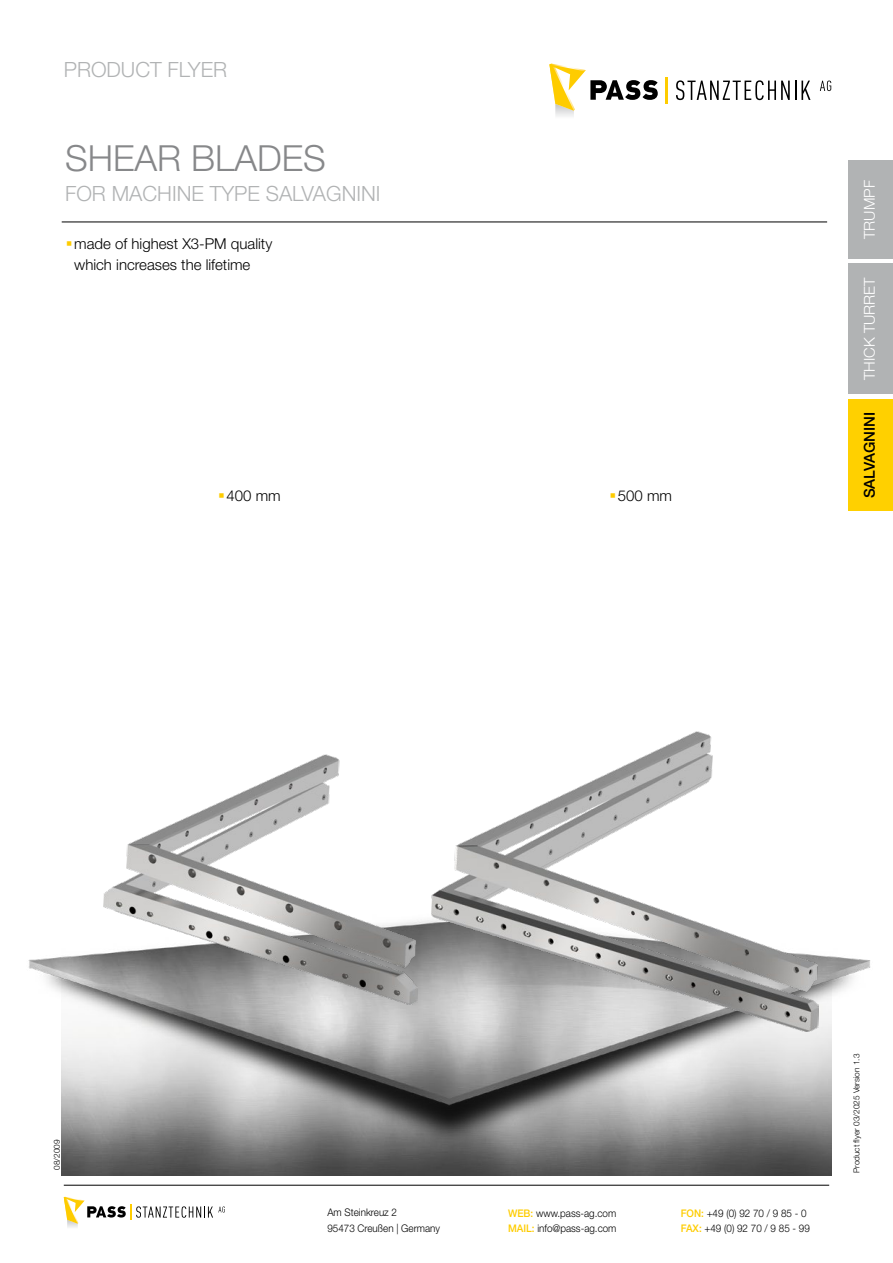
<style>
.page{position:relative;width:893px;height:1263px;background:#fff}
.page>*{position:absolute;margin:0;border:0;box-sizing:border-box;transform-origin:0 0}
.t1{font:300 36px "Helvetica Neue LT Std";color:#87888a}
.t2{font:300 21px "Helvetica Neue LT Std";color:#b1b3b4}
.t3{font:300 15px/21px "Helvetica Neue LT Std";color:#000}
.t4{font:300 15px "Helvetica Neue LT Std";color:#fff}
.t5{font:500 15px "Helvetica Neue LT Std";color:#000}
.t6{font:300 10.5px/15px "Helvetica Neue LT Std";color:#000;scale:.94 1}
.t7{font:300 8.25px "Helvetica Neue LT Std";color:#000}
.s1{font-weight:500;color:#fecc00}
</style>
<div class="page">
<svg style="left:64px;top:1197px;width:161px;height:30px"></svg>
<svg style="left:676px;top:80px;width:134px;height:20px"></svg>
<svg style="left:820px;top:81px;width:11px;height:10px"></svg>
<svg style="left:549px;top:64px;width:109px;height:47px"></svg>
<hr style="left:665px;top:77px;width:2px;height:27px;background:#fecc00">
<div style="left:848px;top:161px;width:45px;height:98px;background:#b1b3b4"></div>
<div style="left:848px;top:264px;width:45px;height:130px;background:#b1b3b4"></div>
<div style="left:848px;top:399px;width:45px;height:111px;background:#ffd000"></div>
<hr style="left:64px;top:1185px;width:765px;height:1px;background:#000">
<img style="left:62px;top:1166px;width:769px;height:9px">
<img style="left:28px;top:895px;width:843px;height:271px">
<hr style="left:62px;top:222px;width:765px;height:1px;background:#000">
<img style="left:432px;top:731px;width:386px;height:300px">
<img style="left:103px;top:754px;width:314px;height:251px">
<h2 class="t2" style="left:64px;top:56px;width:165px">PRODUCT FLYER</h2>
<h1 class="t1" style="left:65px;top:136px;width:262px">SHEAR BLADES</h1>
<h2 class="t2" style="left:65px;top:181px;width:317px">FOR MACHINE TYPE SALVAGNINI</h2>
<h3 class="t3" style="left:74px;top:233px;width:200px">made of highest X3-PM quality which increases the lifetime</h3>
<h3 class="t3" style="left:227px;top:485px;width:56px">400 mm</h3>
<h3 class="t3" style="left:618px;top:485px;width:56px">500 mm</h3>
<h3 class="t4" style="left:860px;top:239px;width:60px;rotate:-90deg">TRUMPF</h3>
<h3 class="t4" style="left:860px;top:380px;width:104px;rotate:-90deg">THICK TURRET</h3>
<h3 class="t5" style="left:860px;top:498px;width:88px;rotate:-90deg">SALVAGNINI</h3>
<p class="t7" style="left:52px;top:1170px;width:32px;rotate:-90deg">08/2009</p>
<p class="t6" style="left:327px;top:1205px;width:121px">Am Steinkreuz 2<br>95473 Creußen | Germany</p>
<p class="t6" style="left:508px;top:1205px;width:117px"><span class="s1">WEB:</span> www.pass-ag.com<br><span class="s1">MAIL:</span> info@pass-ag.com</p>
<p class="t6" style="left:681px;top:1205px;width:139px"><span class="s1">FON:</span> +49 (0) 92 70 / 9 85 - 0<br><span class="s1">FAX:</span> +49 (0) 92 70 / 9 85 - 99</p>
<p class="t7" style="left:851px;top:1173px;width:121px;rotate:-90deg">Product flyer 03/2025 Version 1.3</p>
</div>
